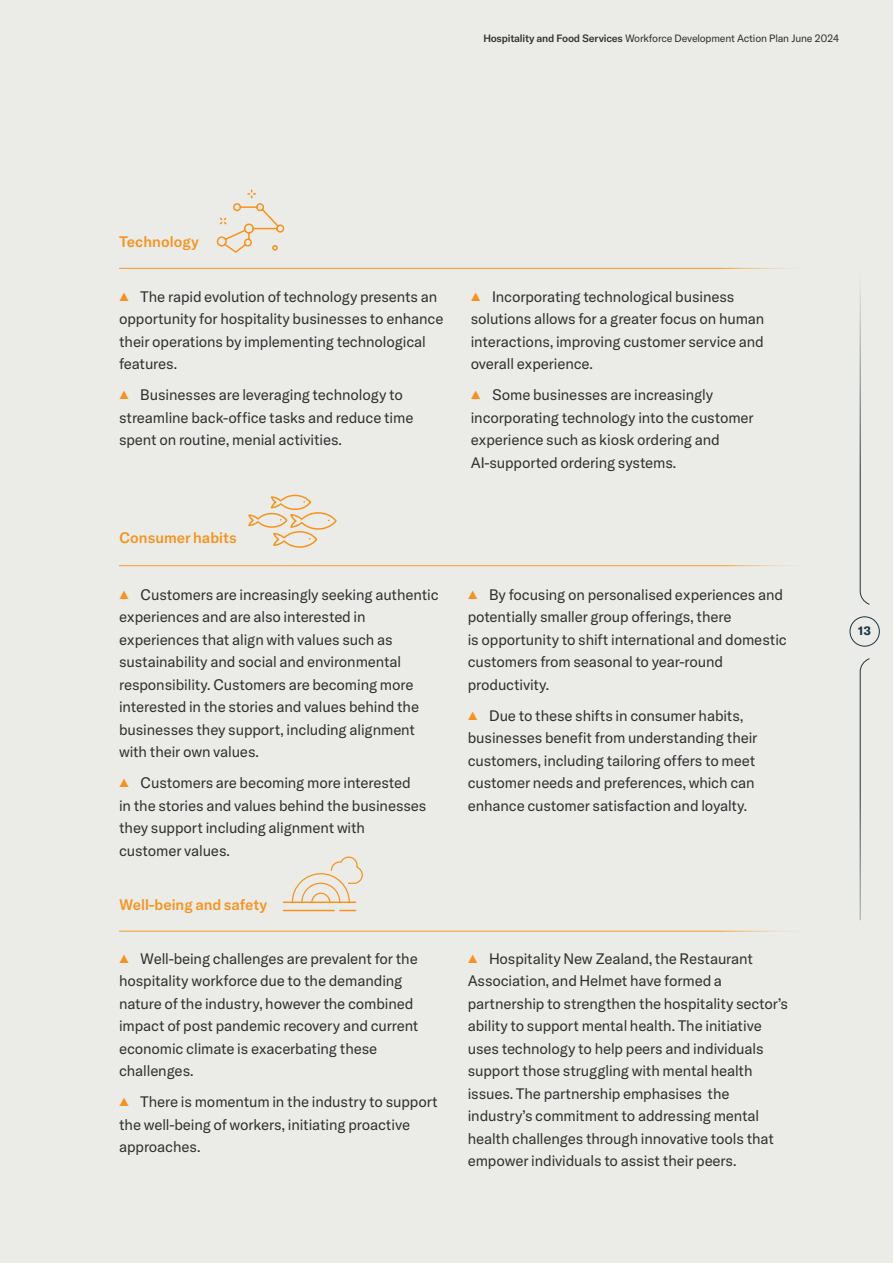
<style>
.page{position:relative;width:893px;height:1263px;background:#ebece8}
.page>*{position:absolute;margin:0;border:0;box-sizing:border-box;transform-origin:0 0}
.t1{font:15px/22.5px "GT America";letter-spacing:-.01em;color:#312f30}
.IAP24_Sub_2{font:500 15px "GT America";color:#f7931d}
.t2{font:700 12px "GT America";color:#193644}
.t3{font:10.5px "GT America";letter-spacing:-.02em;color:#312f30}
.s1{font-weight:500}
.s2{font-family:"Nimbus San";color:#f7931d}
</style>
<div class="page">
<svg style="left:292px;top:856px;width:71px;height:47px"></svg>
<hr style="left:119px;top:565px;width:705px;height:1px;background:#f7931d">
<hr style="left:119px;top:931px;width:705px;height:1px;background:#f7931d">
<hr style="left:119px;top:268px;width:705px;height:1px;background:#f7931d">
<svg style="left:216px;top:189px;width:69px;height:64px"></svg>
<svg style="left:248px;top:494px;width:89px;height:54px"></svg>
<hr style="left:283px;top:901px;width:73px;height:2px;background:#f7931d">
<hr style="left:283px;top:910px;width:51px;height:1px;background:#f7931d">
<svg style="left:340px;top:910px;width:16px;height:1px"></svg>
<svg style="left:860px;top:658px;width:10px;height:262px"></svg>
<svg style="left:860px;top:287px;width:10px;height:318px"></svg>
<div style="left:850px;top:616px;width:30px;height:30px;border:1px solid #193644;border-radius:50%"></div>
<p class="t3" style="left:483px;top:32px;width:357px"><span class="s1">Hospitality and Food Services</span> Workforce Development Action Plan June 2024</p>
<p class="IAP24_Sub_2" style="left:119px;top:232px;width:81px">Technology</p>
<p class="t1" style="left:119px;top:285px;width:326px"><span class="s2">▲</span> The rapid evolution of technology presents an opportunity for hospitality businesses to enhance their operations by implementing technological features.</p>
<p class="t1" style="left:119px;top:384px;width:296px"><span class="s2">▲</span> Businesses are leveraging technology to streamline back-office tasks and reduce time spent on routine, menial activities.</p>
<p class="IAP24_Sub_2" style="left:119px;top:529px;width:119px">Consumer habits</p>
<p class="t1" style="left:119px;top:583px;width:321px"><span class="s2">▲</span> Customers are increasingly seeking authentic experiences and are also interested in experiences that align with values such as sustainability and social and environmental responsibility. Customers are becoming more interested in the stories and values behind the businesses they support, including alignment with their own values.</p>
<p class="t1" style="left:119px;top:772px;width:309px"><span class="s2">▲</span> Customers are becoming more interested in the stories and values behind the businesses they support including alignment with customer values.</p>
<p class="IAP24_Sub_2" style="left:119px;top:895px;width:150px">Well-being and safety</p>
<p class="t1" style="left:119px;top:947px;width:301px"><span class="s2">▲</span> Well-being challenges are prevalent for the hospitality workforce due to the demanding nature of the industry, however the combined impact of post pandemic recovery and current economic climate is exacerbating these challenges.</p>
<p class="t1" style="left:119px;top:1091px;width:320px"><span class="s2">▲</span> There is momentum in the industry to support the well-being of workers, initiating proactive approaches.</p>
<p class="t1" style="left:471px;top:285px;width:295px"><span class="s2">▲</span> Incorporating technological business solutions allows for a greater focus on human interactions, improving customer service and overall experience.</p>
<p class="t1" style="left:471px;top:384px;width:284px"><span class="s2">▲</span> Some businesses are increasingly incorporating technology into the customer experience such as kiosk ordering and AI-supported ordering systems.</p>
<p class="t1" style="left:468px;top:583px;width:321px"><span class="s2">▲</span> By focusing on personalised experiences and potentially smaller group offerings, there<br>is opportunity to shift international and domestic customers from seasonal to year-round productivity.</p>
<p class="t1" style="left:468px;top:704px;width:291px"><span class="s2">▲</span> Due to these shifts in consumer habits, businesses benefit from understanding their customers, including tailoring offers to meet customer needs and preferences, which can enhance customer satisfaction and loyalty.</p>
<p class="t1" style="left:468px;top:947px;width:322px"><span class="s2">▲</span> Hospitality New Zealand, the Restaurant Association, and Helmet have formed a partnership to strengthen the hospitality sector’s ability to support mental health. The initiative uses technology to help peers and individuals support those struggling with mental health issues. The partnership emphasises the industry’s commitment to addressing mental health challenges through innovative tools that empower individuals to assist their peers.</p>
<p class="t2" style="left:858px;top:624px;width:14px">13</p>
</div>
